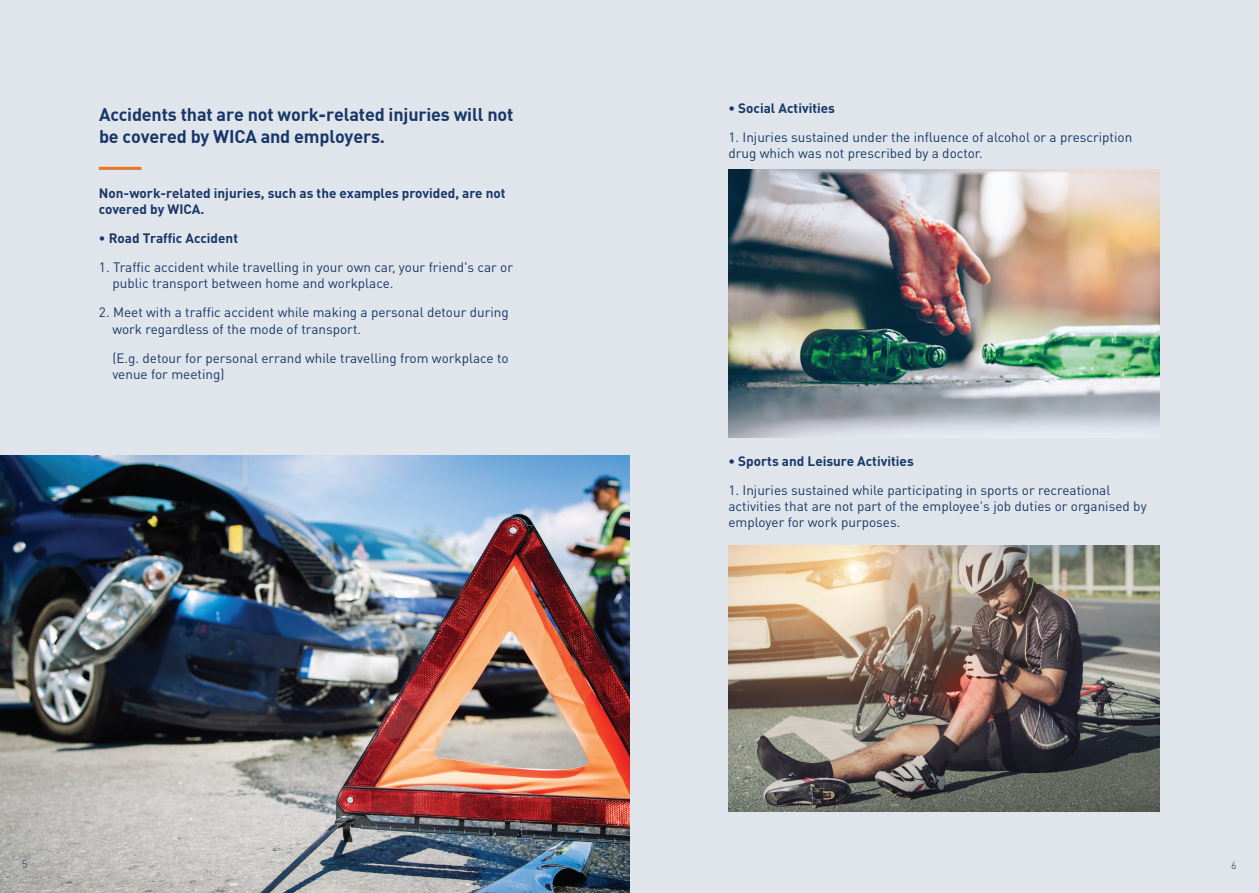
<style>
.page{position:relative;width:1259px;height:893px;background:#dfe5eb}
.page>*{position:absolute;margin:0;border:0;box-sizing:border-box;transform-origin:0 0}
.t1{font:700 18px/21.6px "DIN";letter-spacing:-.01em;color:#183667}
.t2{font:13.5px/16.2px "DINOT";color:#183667}
.t3{font:700 13.5px/16.2px "DINOT";color:#183667}
.t4{font:300 10.5px "DINOT";color:#17396a}
</style>
<div class="page">
<hr style="left:99px;top:167px;width:42px;height:3px;background:#e87424">
<img style="left:0;top:455px;width:629px;height:438px">
<img style="left:728px;top:545px;width:432px;height:267px">
<img style="left:728px;top:170px;width:432px;height:267px">
<h1 class="t1" style="left:99px;top:103px;width:416px">Accidents that are not work-related injuries will not be covered by WICA and employers.</h1>
<p class="t3" style="left:99px;top:185px;width:408px">Non-work-related injuries, such as the examples provided, are not covered by WICA.</p>
<p class="t3" style="left:99px;top:230px;width:141px">• Road Traffic Accident</p>
<p class="t2" style="left:112px;top:259px;width:402px;text-indent:-13px">1. Traffic accident while travelling in your own car, your friend's car or public transport between home and workplace.</p>
<p class="t2" style="left:112px;top:304px;width:398px;text-indent:-13px">2. Meet with a traffic accident while making a personal detour during work regardless of the mode of transport.</p>
<p class="t2" style="left:112px;top:349px;width:398px">(E.g. detour for personal errand while travelling from workplace to venue for meeting)</p>
<p class="t3" style="left:728px;top:100px;width:108px">• Social Activities</p>
<p class="t2" style="left:728px;top:129px;width:405px">1. Injuries sustained under the influence of alcohol or a prescription drug which was not prescribed by a doctor.</p>
<p class="t3" style="left:728px;top:452px;width:187px">• Sports and Leisure Activities</p>
<p class="t2" style="left:728px;top:481px;width:420px">1. Injuries sustained while participating in sports or recreational activities that are not part of the employee's job duties or organised by employer for work purposes.</p>
<p class="t4" style="left:22px;top:857px;width:7px">5</p>
<p class="t4" style="left:1231px;top:858px;width:7px">6</p>
</div>
